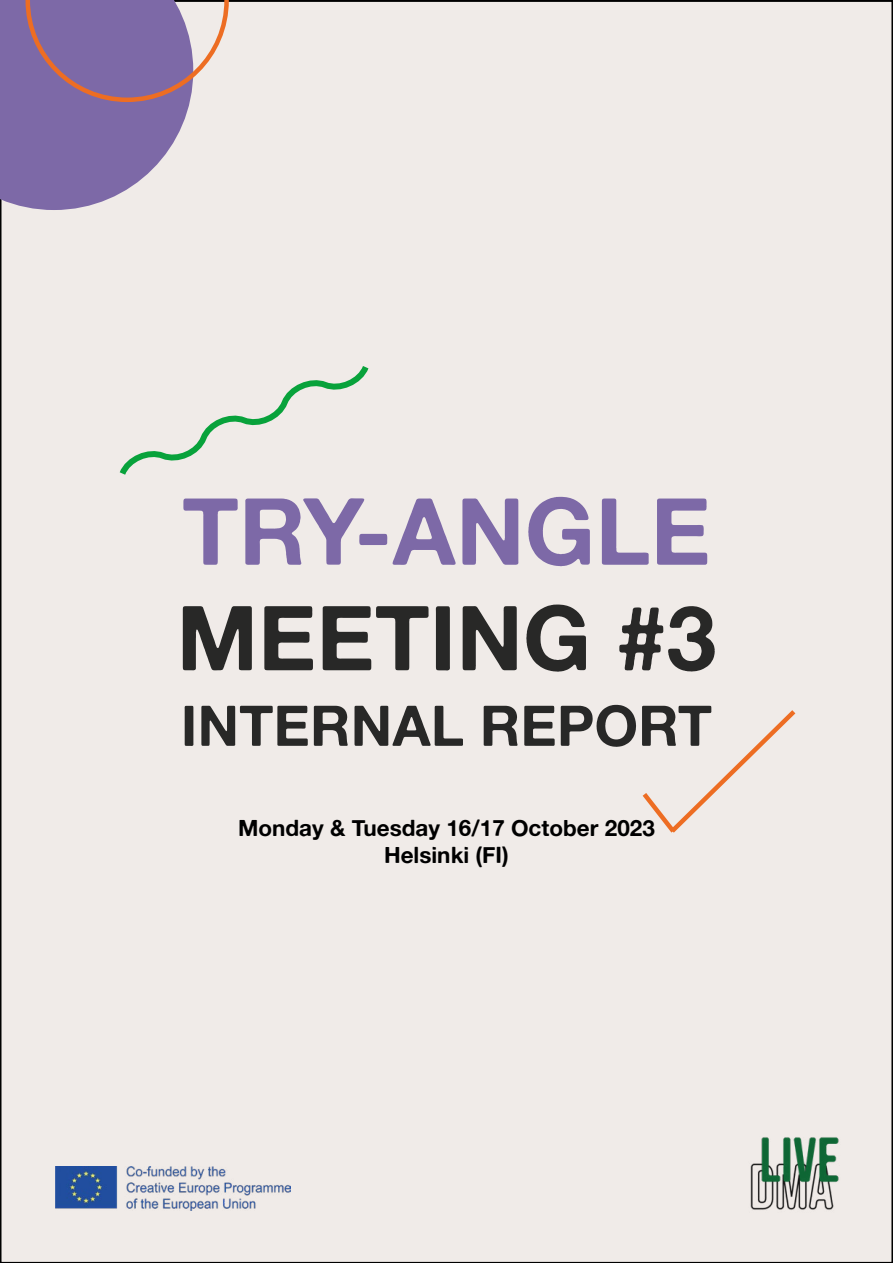
<style>
.page{position:relative;width:893px;height:1263px;background:#fff}
.page>*{position:absolute;margin:0;border:0;box-sizing:border-box;transform-origin:0 0}
.t1{font:93px "Alte Haas Grotesk Bold";color:#7d69a7}
.t2{font:90px "Alte Haas Grotesk Bold";color:#282827}
.t3{font:56.25px "Alte Haas Grotesk Bold";color:#282827}
.t4{font:22.5px/27px "Alte Haas Grotesk Bold";color:#000;text-align:center}
</style>
<div class="page">
<div style="left:1px;top:1px;width:891px;height:1261px;background:#f0ebe8"></div>
<svg style="left:0;top:0;width:229px;height:210px"></svg>
<svg style="left:119px;top:366px;width:250px;height:109px"></svg>
<svg style="left:642px;top:710px;width:154px;height:123px"></svg>
<img style="left:750px;top:1137px;width:89px;height:73px">
<img style="left:56px;top:1167px;width:235px;height:43px">
<h1 class="t1" style="left:182px;top:474px;width:530px">TRY-ANGLE</h1>
<h2 class="t2" style="left:177px;top:583px;width:541px">MEETING #3</h2>
<h3 class="t3" style="left:181px;top:691px;width:533px">INTERNAL REPORT</h3>
<p class="t4" style="left:238px;top:814px;width:418px">Monday &amp; Tuesday 16/17 October 2023<br>Helsinki (FI)</p>
</div>
